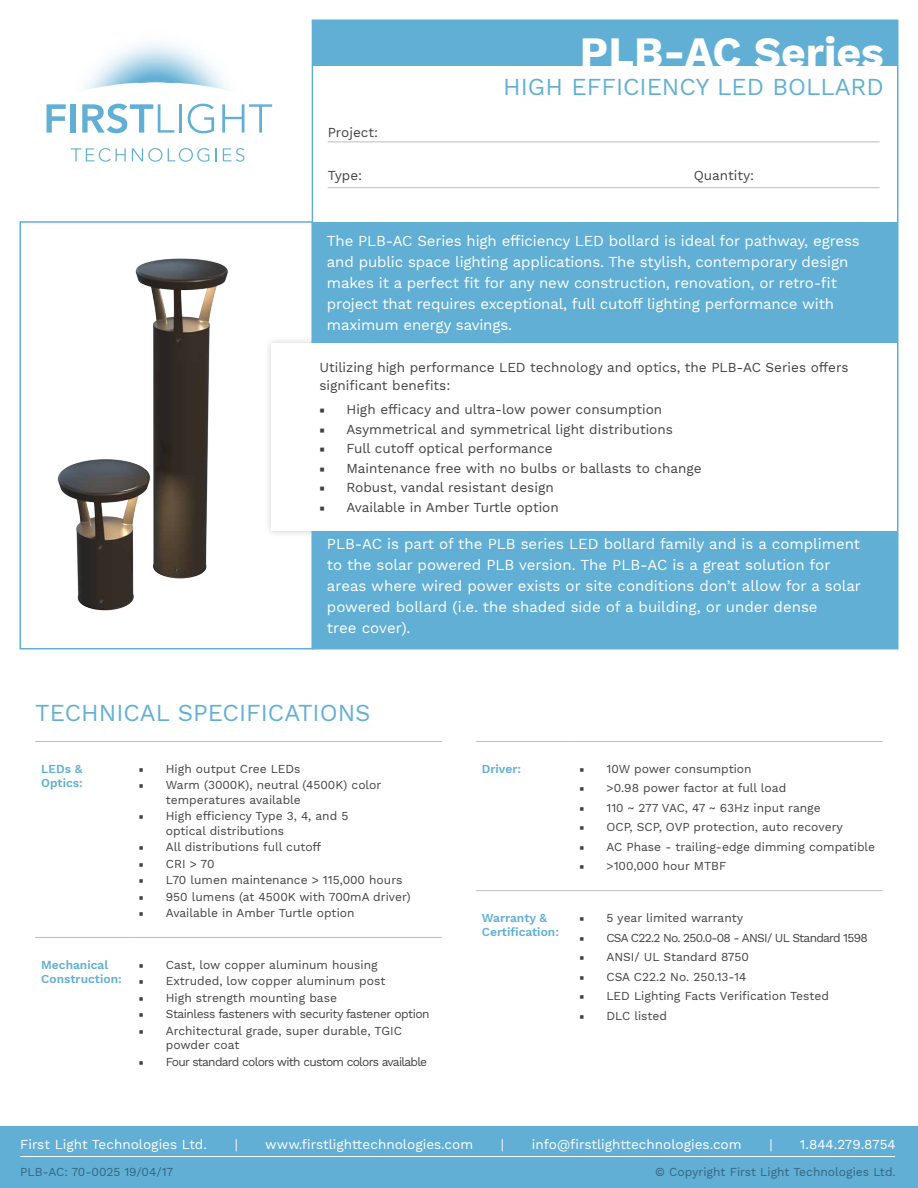
<style>
.page{position:relative;width:918px;height:1188px;background:#fff}
.page>*{position:absolute;margin:0;border:0;box-sizing:border-box;transform-origin:0 0}
.t1{font:700 42.6px "Work Sans";color:#fff}
.t2{font:24px "Work Sans";color:#62afd5}
.t3{font:15px/21px "Work Sans";letter-spacing:-.01em;color:#fff}
.t4{font:13.5px/18px "Work Sans";color:#414042}
.t5{font:13.5px "Work Sans";color:#fff}
.t6{font:12px/14.4px "Work Sans";color:#414042}
.t7{font:12px "Work Sans";letter-spacing:-.06em;color:#414042}
.t8{font:600 12px/14.4px "Work Sans";color:#62afd5}
.t9{font:12px "Work Sans";color:#33657d}
.t10{font:12px "Work Sans";letter-spacing:-.04em;color:#414042}
.s1{font-family:"Minion Pro"}
</style>
<div class="page">
<img style="left:57px;top:258px;width:171px;height:353px">
<div style="left:20px;top:221px;width:293px;height:429px;border:2px solid #62afd5"></div>
<div style="left:312px;top:20px;width:586px;height:629px;background:#62afd5"></div>
<div style="left:312px;top:66px;width:586px;height:155px;background:#fff"></div>
<div style="left:271px;top:343px;width:626px;height:188px;background:#fff"></div>
<svg style="left:47px;top:105px;width:19px;height:28px"></svg>
<div style="left:70px;top:104px;width:6px;height:29px;background:#62afd5"></div>
<svg style="left:222px;top:104px;width:50px;height:29px"></svg>
<svg style="left:71px;top:148px;width:55px;height:14px"></svg>
<svg style="left:132px;top:148px;width:30px;height:14px"></svg>
<svg style="left:168px;top:148px;width:41px;height:14px"></svg>
<svg style="left:215px;top:148px;width:2px;height:13px"></svg>
<svg style="left:223px;top:148px;width:21px;height:14px"></svg>
<img style="left:93px;top:69px;width:126px;height:20px">
<img style="left:100px;top:76px;width:112px;height:2px">
<svg style="left:82px;top:78px;width:132px;height:55px"></svg>
<div style="left:0;top:1126px;width:918px;height:62px;background:#62afd5"></div>
<hr style="left:20px;top:1156px;width:875px;height:1px;background:#fff">
<hr style="left:328px;top:142px;width:552px;height:1px;background:#bcbec0">
<hr style="left:328px;top:187px;width:552px;height:1px;background:#bcbec0">
<hr style="left:35px;top:741px;width:98px;height:1px;background:#bcbec0">
<hr style="left:133px;top:741px;width:309px;height:1px;background:#bcbec0">
<hr style="left:35px;top:937px;width:98px;height:1px;background:#bcbec0">
<hr style="left:133px;top:937px;width:309px;height:1px;background:#bcbec0">
<hr style="left:476px;top:741px;width:97px;height:1px;background:#bcbec0">
<hr style="left:573px;top:741px;width:310px;height:1px;background:#bcbec0">
<hr style="left:476px;top:890px;width:97px;height:1px;background:#bcbec0">
<hr style="left:573px;top:890px;width:310px;height:1px;background:#bcbec0">
<h1 class="t1" style="left:580px;top:28px;width:306px">PLB-AC Series</h1>
<h2 class="t2" style="left:503px;top:72px;width:382px">HIGH EFFICIENCY LED BOLLARD</h2>
<p class="t4" style="left:328px;top:124px;width:52px">Project:</p>
<p class="t4" style="left:328px;top:167px;width:36px">Type:</p>
<p class="t4" style="left:694px;top:167px;width:62px">Quantity:</p>
<p class="t3" style="left:327px;top:231px;width:534px">The PLB-AC Series high efficiency LED bollard is ideal for pathway, egress and public space lighting applications. The stylish, contemporary design makes it a perfect fit for any new construction, renovation, or retro-fit project that requires exceptional, full cutoff lighting performance with maximum energy savings.</p>
<p class="t4" style="left:319px;top:359px;width:530px">Utilizing high performance LED technology and optics, the PLB-AC Series offers significant benefits:</p>
<p class="t4" style="left:319px;top:401px;width:344px"><span class="s1">■</span> High efficacy and ultra-low power consumption</p>
<p class="t4" style="left:319px;top:421px;width:355px"><span class="s1">■</span> Asymmetrical and symmetrical light distributions</p>
<p class="t4" style="left:319px;top:440px;width:235px"><span class="s1">■</span> Full cutoff optical performance</p>
<p class="t4" style="left:319px;top:460px;width:384px"><span class="s1">■</span> Maintenance free with no bulbs or ballasts to change</p>
<p class="t4" style="left:319px;top:479px;width:236px"><span class="s1">■</span> Robust, vandal resistant design</p>
<p class="t4" style="left:319px;top:499px;width:241px"><span class="s1">■</span> Available in Amber Turtle option</p>
<p class="t3" style="left:327px;top:534px;width:536px">PLB-AC is part of the PLB series LED bollard family and is a compliment to the solar powered PLB version. The PLB-AC is a great solution for areas where wired power exists or site conditions don’t allow for a solar powered bollard (i.e. the shaded side of a building, or under dense<br>tree cover).</p>
<h2 class="t2" style="left:35px;top:699px;width:337px">TECHNICAL SPECIFICATIONS</h2>
<p class="t8" style="left:41px;top:762px;width:43px">LEDs &amp;<br>Optics:</p>
<p class="t6" style="left:139px;top:762px;width:163px"><span class="s1">■</span> High output Cree LEDs</p>
<p class="t6" style="left:166px;top:779px;width:217px;text-indent:-27px"><span class="s1">■</span> Warm (3000K), neutral (4500K) color temperatures available</p>
<p class="t6" style="left:166px;top:810px;width:184px;text-indent:-27px"><span class="s1">■</span> High efficiency Type 3, 4, and 5 optical distributions</p>
<p class="t6" style="left:139px;top:840px;width:184px"><span class="s1">■</span> All distributions full cutoff</p>
<p class="t6" style="left:139px;top:857px;width:77px"><span class="s1">■</span> CRI &gt; 70</p>
<p class="t6" style="left:139px;top:873px;width:265px"><span class="s1">■</span> L70 lumen maintenance &gt; 115,000 hours</p>
<p class="t6" style="left:139px;top:890px;width:273px"><span class="s1">■</span> 950 lumens (at 4500K with 700mA driver)</p>
<p class="t6" style="left:139px;top:906px;width:217px"><span class="s1">■</span> Available in Amber Turtle option</p>
<p class="t8" style="left:41px;top:958px;width:82px">Mechanical<br>Construction:</p>
<p class="t6" style="left:139px;top:958px;width:240px"><span class="s1">■</span> Cast, low copper aluminum housing</p>
<p class="t6" style="left:139px;top:975px;width:248px"><span class="s1">■</span> Extruded, low copper aluminum post</p>
<p class="t6" style="left:139px;top:991px;width:200px"><span class="s1">■</span> High strength mounting base</p>
<p class="t10" style="left:139px;top:1007px;width:292px"><span class="s1">■</span> Stainless fasteners with security fastener option</p>
<p class="t6" style="left:166px;top:1024px;width:238px;text-indent:-27px"><span class="s1">■</span> Architectural grade, super durable, TGIC powder coat</p>
<p class="t7" style="left:139px;top:1055px;width:290px"><span class="s1">■</span> Four standard colors with custom colors available</p>
<p class="t8" style="left:482px;top:762px;width:41px">Driver:</p>
<p class="t6" style="left:579px;top:762px;width:174px"><span class="s1">■</span> 10W power consumption</p>
<p class="t6" style="left:579px;top:782px;width:208px"><span class="s1">■</span> &gt;0.98 power factor at full load</p>
<p class="t6" style="left:579px;top:801px;width:243px"><span class="s1">■</span> 110 ~ 277 VAC, 47 ~ 63Hz input range</p>
<p class="t6" style="left:579px;top:821px;width:265px"><span class="s1">■</span> OCP, SCP, OVP protection, auto recovery</p>
<p class="t6" style="left:579px;top:840px;width:297px"><span class="s1">■</span> AC Phase - trailing-edge dimming compatible</p>
<p class="t6" style="left:579px;top:860px;width:148px"><span class="s1">■</span> &gt;100,000 hour MTBF</p>
<p class="t8" style="left:482px;top:911px;width:79px">Warranty &amp;<br>Certification:</p>
<p class="t6" style="left:579px;top:911px;width:165px"><span class="s1">■</span> 5 year limited warranty</p>
<p class="t7" style="left:579px;top:930px;width:290px"><span class="s1">■</span> CSA C22.2 No. 250.0-08 - ANSI/ UL Standard 1598</p>
<p class="t6" style="left:579px;top:950px;width:171px"><span class="s1">■</span> ANSI/ UL Standard 8750</p>
<p class="t6" style="left:579px;top:970px;width:169px"><span class="s1">■</span> CSA C22.2 No. 250.13-14</p>
<p class="t6" style="left:579px;top:989px;width:251px"><span class="s1">■</span> LED Lighting Facts Verification Tested</p>
<p class="t6" style="left:579px;top:1009px;width:89px"><span class="s1">■</span> DLC listed</p>
<p class="t5" style="left:20px;top:1136px;width:188px">First Light Technologies Ltd.</p>
<p class="t5" style="left:235px;top:1136px;width:5px">|</p>
<p class="t5" style="left:265px;top:1136px;width:209px">www.firstlighttechnologies.com</p>
<p class="t5" style="left:501px;top:1136px;width:5px">|</p>
<p class="t5" style="left:532px;top:1136px;width:211px">info@firstlighttechnologies.com</p>
<p class="t5" style="left:769px;top:1136px;width:5px">|</p>
<p class="t5" style="left:800px;top:1136px;width:97px">1.844.279.8754</p>
<p class="t9" style="left:20px;top:1165px;width:155px">PLB-AC: 70-0025 19/04/17</p>
<p class="t9" style="left:655px;top:1165px;width:242px">© Copyright First Light Technologies Ltd.</p>
</div>
